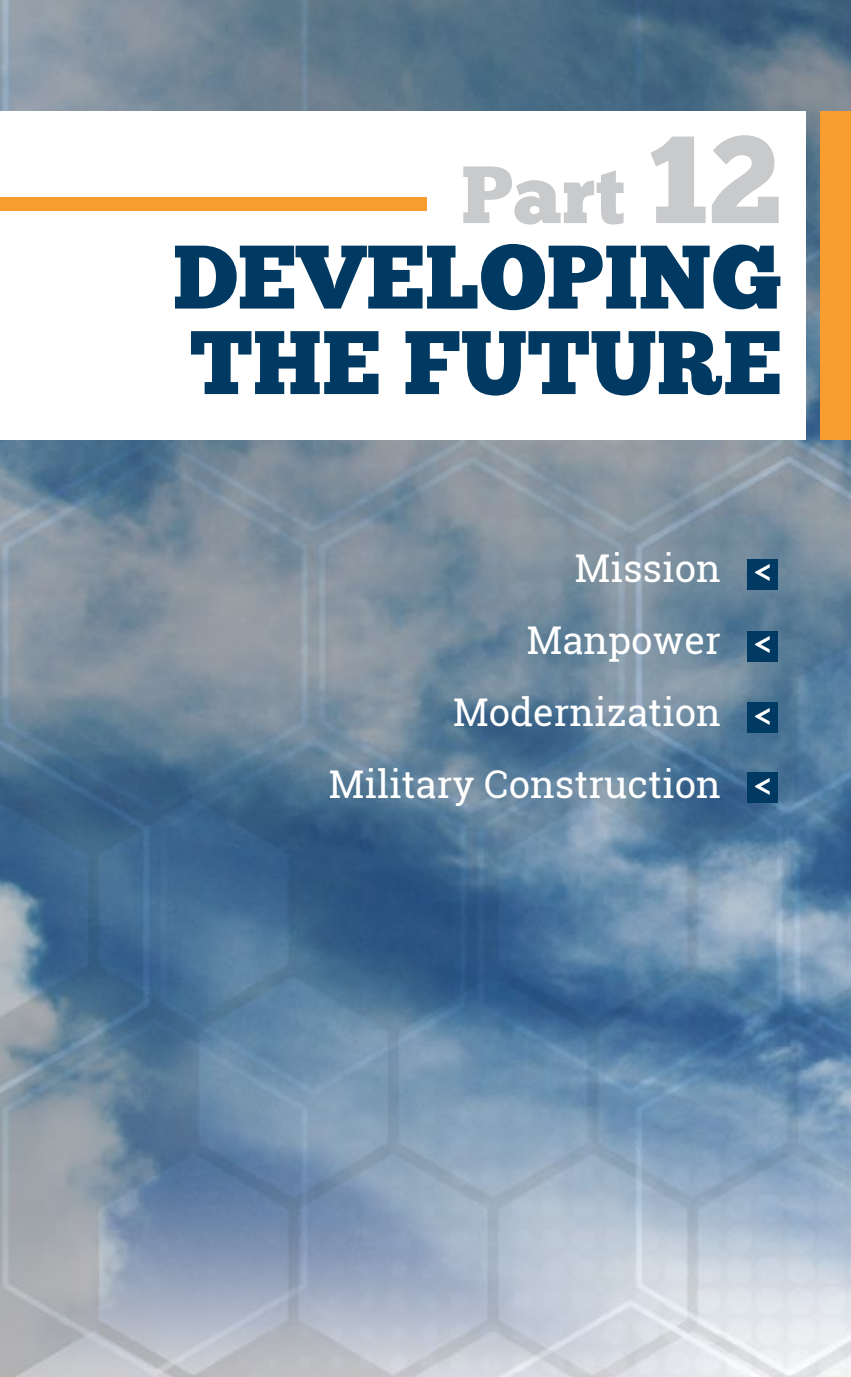
<style>
.page{position:relative;width:851px;height:1377px;background:#fff}
.page>*{position:absolute;margin:0;border:0;box-sizing:border-box;transform-origin:0 0}
.t1{font:90px/85.5px "Chunk Five";color:#003a63}
.t2{font:81px "Chunk Five";color:#c9cacc}
.t3{font:38.25px/72px "Roboto Slab";color:#fff;text-align:right}
.t4{font:700 31.5px "nevis";color:#fff}
.s1{font-size:123.75px}
</style>
<div class="page">
<img style="left:0;top:0;width:850px;height:1377px">
<div style="left:820px;top:111px;width:30px;height:328px;background:#f99d31"></div>
<div style="left:0;top:111px;width:805px;height:328px;background:#fff"></div>
<div style="left:0;top:197px;width:426px;height:14px;background:#f99d31"></div>
<div style="left:747px;top:559px;width:30px;height:30px;background:#003a63"></div>
<div style="left:747px;top:631px;width:30px;height:30px;background:#003a63"></div>
<div style="left:747px;top:703px;width:30px;height:30px;background:#003a63"></div>
<div style="left:747px;top:773px;width:30px;height:30px;background:#003a63"></div>
<h2 class="t2" style="left:461px;top:157px;width:322px">Part <span class="s1">12</span></h2>
<h1 class="t1" style="left:173px;top:239px;width:610px">DEVELOPING<br>THE FUTURE</h1>
<p class="t3" style="left:329px;top:532px;width:393px">Mission<br>Manpower<br>Modernization<br>Military Construction</p>
<p class="t4" style="left:754px;top:555px;width:19px">&lt;</p>
<p class="t4" style="left:754px;top:627px;width:19px">&lt;</p>
<p class="t4" style="left:754px;top:699px;width:19px">&lt;</p>
<p class="t4" style="left:754px;top:769px;width:19px">&lt;</p>
</div>
